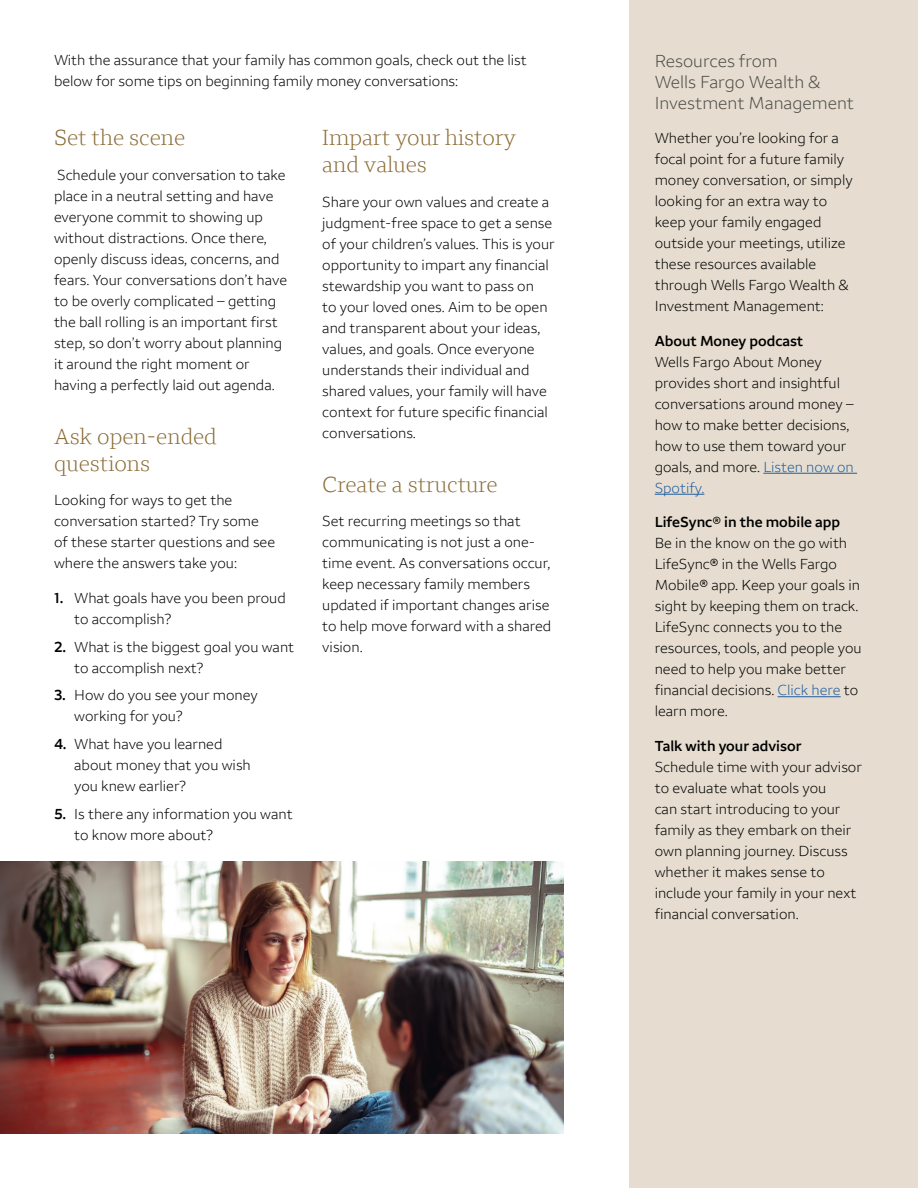
<style>
.page{position:relative;width:918px;height:1188px;background:#fff}
.page>*{position:absolute;margin:0;border:0;box-sizing:border-box;transform-origin:0 0}
.t1{font:300 22.5px/27px "Wells Fargo Serif";color:#896a33}
.t2{font:300 18px/21px "Wells Fargo Sans";color:#4d4c47}
.t3{font:300 15px/21px "Wells Fargo Sans";color:#000}
.t4{font:600 15px "Wells Fargo Sans";color:#000}
.s1{font-weight:600}
.s2{color:#215e9e}
</style>
<div class="page">
<div style="left:630px;top:0;width:288px;height:1188px;background:#e6ddd0"></div>
<img style="left:0;top:862px;width:563px;height:272px">
<hr style="left:763px;top:473px;width:94px;height:1px;background:#215e9e">
<hr style="left:655px;top:494px;width:49px;height:1px;background:#215e9e">
<hr style="left:778px;top:696px;width:63px;height:1px;background:#215e9e">
<p class="t3" style="left:54px;top:49px;width:474px">With the assurance that your family has common goals, check out the list below for some tips on beginning family money conversations:</p>
<h2 class="t1" style="left:54px;top:124px;width:133px">Set the scene</h2>
<p class="t3" style="left:54px;top:164px;width:235px">Schedule your conversation to take place in a neutral setting and have everyone commit to showing up without distractions. Once there, openly discuss ideas, concerns, and fears. Your conversations don’t have to be overly complicated – getting the ball rolling is an important first step, so don’t worry about planning it around the right moment or having a perfectly laid out agenda.</p>
<h2 class="t1" style="left:54px;top:423px;width:164px">Ask open-ended questions</h2>
<p class="t3" style="left:54px;top:490px;width:223px">Looking for ways to get the conversation started? Try some of these starter questions and see where the answers take you:</p>
<p class="t3" style="left:74px;top:587px;width:213px;text-indent:-20px"><span class="s1">1.</span> What goals have you been proud to accomplish?</p>
<p class="t3" style="left:74px;top:636px;width:221px;text-indent:-20px"><span class="s1">2.</span> What is the biggest goal you want to accomplish next?</p>
<p class="t3" style="left:74px;top:685px;width:185px;text-indent:-20px"><span class="s1">3.</span> How do you see your money working for you?</p>
<p class="t3" style="left:74px;top:733px;width:178px;text-indent:-20px"><span class="s1">4.</span> What have you learned about money that you wish you knew earlier?</p>
<p class="t3" style="left:74px;top:803px;width:220px;text-indent:-20px"><span class="s1">5.</span> Is there any information you want to know more about?</p>
<h2 class="t1" style="left:322px;top:124px;width:195px">Impart your history and values</h2>
<p class="t3" style="left:322px;top:191px;width:234px">Share your own values and create a judgment-free space to get a sense of your children’s values. This is your opportunity to impart any financial stewardship you want to pass on<br>to your loved ones. Aim to be open and transparent about your ideas, values, and goals. Once everyone understands their individual and shared values, your family will have context for future specific financial conversations.</p>
<h2 class="t1" style="left:322px;top:471px;width:177px">Create a structure</h2>
<p class="t3" style="left:322px;top:511px;width:231px">Set recurring meetings so that communicating is not just a one&shy;time event. As conversations occur, keep necessary family members updated if important changes arise to help move forward with a shared vision.</p>
<p class="t2" style="left:655px;top:50px;width:201px">Resources from<br>Wells Fargo Wealth &amp;<br>Investment Management</p>
<p class="t3" style="left:655px;top:128px;width:199px">Whether you’re looking for a focal point for a future family money conversation, or simply looking for an extra way to keep your family engaged outside your meetings, utilize these resources available through Wells Fargo Wealth &amp;<br>Investment Management:</p>
<p class="t4" style="left:655px;top:332px;width:150px">About Money podcast</p>
<p class="t3" style="left:655px;top:351px;width:201px">Wells Fargo About Money provides short and insightful conversations around money – how to make better decisions, how to use them toward your goals, and more. <span class="s2">Listen now on<br>Spotify.</span></p>
<p class="t4" style="left:655px;top:513px;width:187px">LifeSync® in the mobile app</p>
<p class="t3" style="left:655px;top:533px;width:208px">Be in the know on the go with<br>LifeSync® in the Wells Fargo<br>Mobile® app. Keep your goals in sight by keeping them on track.<br>LifeSync connects you to the resources, tools, and people you need to help you make better financial decisions. <span class="s2">Click here</span> to learn more.</p>
<p class="t4" style="left:655px;top:737px;width:148px">Talk with your advisor</p>
<p class="t3" style="left:655px;top:756px;width:209px">Schedule time with your advisor to evaluate what tools you<br>can start introducing to your family as they embark on their own planning journey. Discuss whether it makes sense to include your family in your next financial conversation.</p>
</div>
